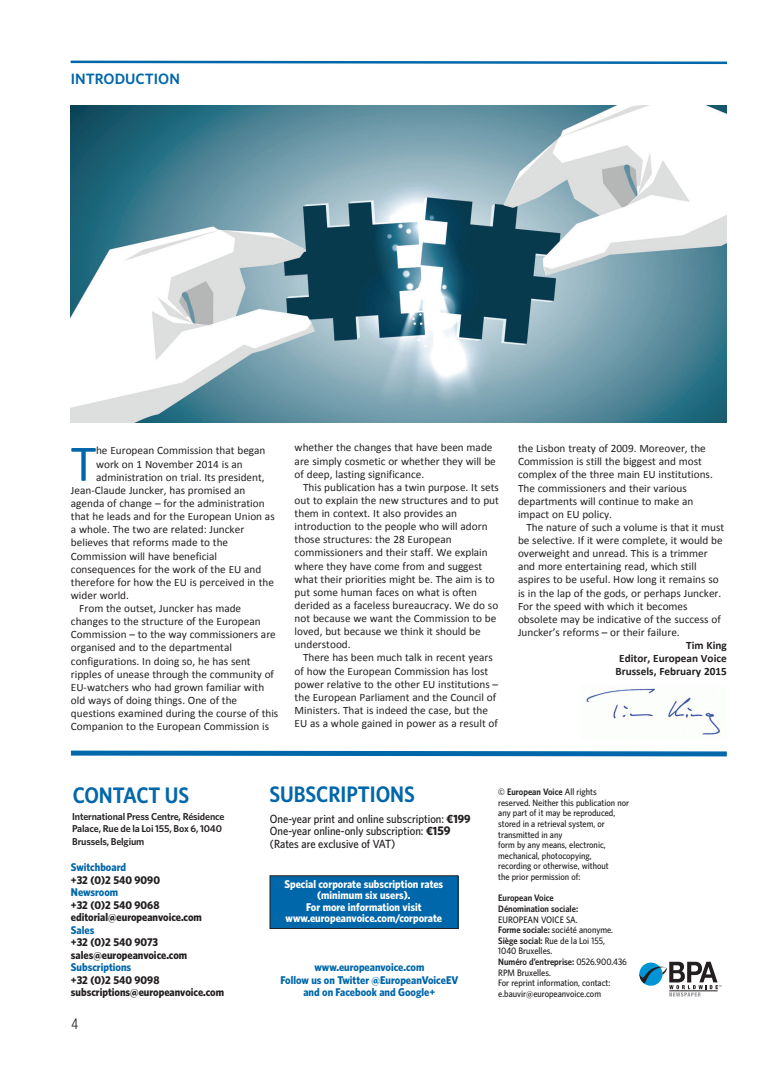
<style>
.page{position:relative;width:780px;height:1088px;background:#fff}
.page>*{position:absolute;margin:0;border:0;box-sizing:border-box;transform-origin:0 0}
.t1{font:51.75px "Calibri";color:#0067aa}
.t2{font:600 22.5px "Whitney Narrow";color:#0067aa}
.t3{font:600 15px "Whitney";color:#0067aa}
.t4{font:15px "Whitney Condensed";color:#231f20}
.t5{font:500 11.88px/12.5px "Whitney Narrow";color:#231f20}
.t6{font:11.25px/13.1px "Calibri";color:#231f20}
.t7{font:700 11.25px/12.5px "Whitney Narrow";color:#231f20}
.t8{font:700 11.25px/12.5px "Whitney Narrow";color:#0067aa;text-align:center}
.t9{font:700 11.25px/11.2px "Whitney Narrow";color:#fff;text-align:center}
.t10{font:700 11.25px/13.1px "Calibri";color:#231f20;text-align:right}
.t11{font:600 10px/12.5px "Whitney";letter-spacing:-.015em;color:#231f20}
.t12{font:500 9.38px/10.6px "Whitney Narrow";color:#231f20}
.t13{font:600 9.38px/10.6px "Whitney Narrow";color:#231f20}
.s1{font-weight:700}
.s2{font-weight:700;font-size:12.5px}
.s3{font-weight:600}
</style>
<div class="page">
<svg style="left:70px;top:60px;width:658px;height:5px"></svg>
<svg style="left:639px;top:962px;width:82px;height:34px"></svg>
<div style="left:270px;top:876px;width:188px;height:52px;background:#0067aa"></div>
<div style="left:270px;top:875px;width:188px;height:54px;border:1px solid #231f20"></div>
<svg style="left:70px;top:750px;width:657px;height:7px"></svg>
<img style="left:586px;top:688px;width:134px;height:47px">
<img style="left:71px;top:106px;width:655px;height:316px">
<h3 class="t3" style="left:71px;top:73px;width:110px">INTRODUCTION</h3>
<h1 class="t1" style="left:71px;top:431px;width:27px">T</h1>
<p class="t6" style="left:96px;top:444px;width:171px">he European Commission that began</p>
<p class="t6" style="left:96px;top:457px;width:148px">work on 1 November 2014 is an</p>
<p class="t6" style="left:96px;top:470px;width:170px">administration on trial. Its president,</p>
<p class="t6" style="left:71px;top:483px;width:176px">Jean-Claude Juncker, has promised an</p>
<p class="t6" style="left:71px;top:496px;width:195px">agenda of change – for the administration</p>
<p class="t6" style="left:71px;top:510px;width:205px">that he leads and for the European Union as</p>
<p class="t6" style="left:71px;top:523px;width:175px">a whole. The two are related: Juncker</p>
<p class="t6" style="left:71px;top:536px;width:159px">believes that reforms made to the</p>
<p class="t6" style="left:71px;top:549px;width:148px">Commission will have beneficial</p>
<p class="t6" style="left:71px;top:562px;width:192px">consequences for the work of the EU and</p>
<p class="t6" style="left:71px;top:575px;width:204px">therefore for how the EU is perceived in the</p>
<p class="t6" style="left:71px;top:588px;width:60px">wider world.</p>
<p class="t6" style="left:79px;top:601px;width:163px">From the outset, Juncker has made</p>
<p class="t6" style="left:71px;top:615px;width:191px">changes to the structure of the European</p>
<p class="t6" style="left:71px;top:628px;width:206px">Commission – to the way commissioners are</p>
<p class="t6" style="left:71px;top:641px;width:163px">organised and to the departmental</p>
<p class="t6" style="left:71px;top:654px;width:181px">configurations. In doing so, he has sent</p>
<p class="t6" style="left:71px;top:667px;width:205px">ripples of unease through the community of</p>
<p class="t6" style="left:71px;top:680px;width:195px">EU-watchers who had grown familiar with</p>
<p class="t6" style="left:71px;top:693px;width:168px">old ways of doing things. One of the</p>
<p class="t6" style="left:71px;top:706px;width:209px">questions examined during the course of this</p>
<p class="t6" style="left:71px;top:720px;width:200px">Companion to the European Commission is</p>
<p class="t6" style="left:294px;top:441px;width:203px">whether the changes that have been made are simply cosmetic or whether they will be of deep, lasting significance.</p>
<p class="t6" style="left:294px;top:480px;width:206px;text-indent:8px">This publication has a twin purpose. It sets out to explain the new structures and to put them in context. It also provides an introduction to the people who will adorn those structures: the 28 European commissioners and their staff. We explain where they have come from and suggest what their priorities might be. The aim is to put some human faces on what is often derided as a faceless bureaucracy. We do so not because we want the Commission to be loved, but because we think it should be understood.</p>
<p class="t6" style="left:294px;top:651px;width:205px;text-indent:8px">There has been much talk in recent years of how the European Commission has lost power relative to the other EU institutions – the European Parliament and the Council of Ministers. That is indeed the case, but the EU as a whole gained in power as a result of</p>
<p class="t6" style="left:518px;top:442px;width:196px">the Lisbon treaty of 2009. Moreover, the Commission is still the biggest and most complex of the three main EU institutions.<br>The commissioners and their various departments will continue to make an impact on EU policy.</p>
<p class="t6" style="left:518px;top:520px;width:208px;text-indent:8px">The nature of such a volume is that it must be selective. If it were complete, it would be overweight and unread. This is a trimmer and more entertaining read, which still aspires to be useful. How long it remains so is in the lap of the gods, or perhaps Juncker.<br>For the speed with which it becomes obsolete may be indicative of the success of Juncker’s reforms – or their failure.</p>
<p class="t10" style="left:615px;top:639px;width:113px">Tim King<br>Editor, European Voice<br>Brussels, February 2015</p>
<h2 class="t2" style="left:73px;top:786px;width:118px">CONTACT US</h2>
<p class="t11" style="left:72px;top:811px;width:154px">International Press Centre, Résidence<br>Palace, Rue de la Loi 155, Box 6, 1040<br>Brussels, Belgium</p>
<p class="t8" style="left:71px;top:862px;width:57px">Switchboard</p>
<p class="t7" style="left:71px;top:874px;width:91px">+32 (0)2 540 9090</p>
<p class="t8" style="left:71px;top:887px;width:49px">Newsroom</p>
<p class="t7" style="left:71px;top:899px;width:132px">+32 (0)2 540 9068 editorial@europeanvoice.com</p>
<p class="t8" style="left:71px;top:924px;width:25px">Sales</p>
<p class="t7" style="left:71px;top:937px;width:118px">+32 (0)2 540 9073 sales@europeanvoice.com</p>
<p class="t8" style="left:71px;top:962px;width:62px">Subscriptions</p>
<p class="t7" style="left:71px;top:974px;width:155px">+32 (0)2 540 9098 subscriptions@europeanvoice.com</p>
<h3 class="t4" style="left:71px;top:1018px;width:8px">4</h3>
<h2 class="t2" style="left:269px;top:785px;width:147px">SUBSCRIPTIONS</h2>
<p class="t5" style="left:270px;top:813px;width:202px">One-year print and online subscription: <span class="s1">€199<br></span>One-year online-only subscription: <span class="s1">€1</span><span class="s2">59 </span>(Rates are exclusive of VAT)</p>
<p class="t9" style="left:284px;top:879px;width:160px">Special corporate subscription rates (minimum six users).<br>For more information visit www.europeanvoice.com/corporate</p>
<p class="t8" style="left:280px;top:962px;width:179px">www.europeanvoice.com<br>Follow us on Twitter @EuropeanVoiceEV and on Facebook and Google+</p>
<p class="t12" style="left:498px;top:787px;width:132px">© <span class="s3">European Voice</span> All rights reserved. Neither this publication nor any part of it may be reproduced, stored in a retrieval system, or transmitted in any<br>form by any means, electronic, mechanical, photocopying,<br>recording or otherwise, without<br>the prior permission of:</p>
<p class="t13" style="left:498px;top:893px;width:81px">European Voice<br>Dénomination sociale:</p>
<p class="t12" style="left:498px;top:915px;width:130px">EUROPEAN VOICE SA.<br><span class="s3">Forme sociale:</span> société anonyme.<br><span class="s3">Siège social:</span> Rue de la Loi 155,<br>1040 Bruxelles.<br><span class="s3">Numéro d’entreprise:</span> 0526.900.436<br>RPM Bruxelles.<br>For reprint information, contact: e.bauvir@europeanvoice.com</p>
</div>
